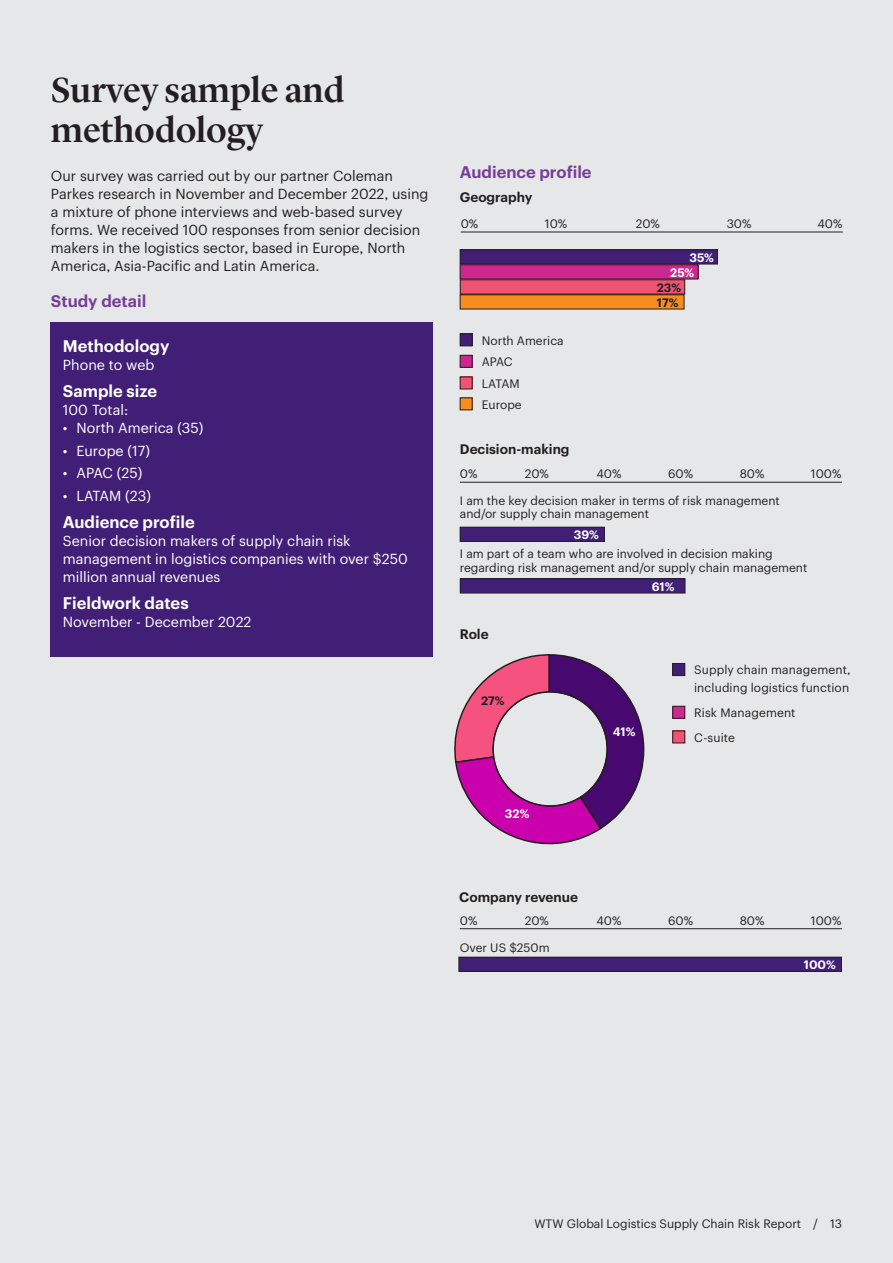
<style>
.page{position:relative;width:893px;height:1263px;background:#e6e7e8}
.page>*{position:absolute;margin:0;border:0;box-sizing:border-box;transform-origin:0 0}
.t1{font:500 36px/40.5px "Lyon Display";letter-spacing:-.005em;color:#231f20}
.t2{font:600 16.5px "Graphik";color:#fff}
.t3{font:600 16.5px "Graphik";color:#763d97}
.t4{font:14.25px/18px "Graphik";color:#231f20}
.t5{font:14.25px/18px "Graphik";color:#fff}
.t6{font:600 13.5px "Graphik";color:#231f20}
.t7{font:12px/21.3px "Graphik";color:#231f20}
.t8{font:600 12px "Graphik";color:#fff}
.t9{font:600 12px "Graphik";color:#231f20}
</style>
<div class="page">
<svg style="left:454px;top:654px;width:191px;height:191px"></svg>
<div style="left:493px;top:692px;width:114px;height:114px;background:#e6e7e8;border-radius:50%"></div>
<div style="left:51px;top:322px;width:382px;height:335px;background:#421f77"></div>
<div style="left:460px;top:527px;width:144px;height:14px;background:#421f77"></div>
<div style="left:460px;top:527px;width:145px;height:15px;border:1px solid #231f20"></div>
<div style="left:459px;top:957px;width:382px;height:14px;background:#421f77"></div>
<div style="left:458px;top:957px;width:384px;height:15px;border:1px solid #231f20"></div>
<div style="left:460px;top:579px;width:225px;height:14px;background:#421f77"></div>
<div style="left:460px;top:578px;width:225px;height:15px;border:1px solid #231f20"></div>
<div style="left:460px;top:250px;width:257px;height:14px;background:#421f77"></div>
<div style="left:460px;top:249px;width:258px;height:15px;border:1px solid #231f20"></div>
<div style="left:460px;top:295px;width:224px;height:14px;background:#f78d1e"></div>
<div style="left:460px;top:294px;width:224px;height:15px;border:1px solid #231f20"></div>
<div style="left:460px;top:265px;width:238px;height:14px;background:#cd2890"></div>
<div style="left:460px;top:264px;width:239px;height:15px;border:1px solid #231f20"></div>
<div style="left:460px;top:280px;width:225px;height:14px;background:#f05373"></div>
<hr style="left:460px;top:482px;width:382px;height:1px;background:#231f20">
<hr style="left:460px;top:928px;width:382px;height:1px;background:#231f20">
<hr style="left:461px;top:232px;width:382px;height:1px;background:#231f20">
<div style="left:673px;top:663px;width:12px;height:13px;background:#421f77"></div>
<div style="left:672px;top:663px;width:13px;height:13px;border:1px solid #231f20"></div>
<div style="left:673px;top:706px;width:12px;height:12px;background:#cd2890"></div>
<div style="left:672px;top:706px;width:13px;height:13px;border:1px solid #231f20"></div>
<div style="left:673px;top:731px;width:12px;height:12px;background:#f05373"></div>
<div style="left:672px;top:730px;width:13px;height:13px;border:1px solid #231f20"></div>
<div style="left:460px;top:334px;width:12px;height:12px;background:#421f77"></div>
<div style="left:460px;top:333px;width:13px;height:13px;border:1px solid #231f20"></div>
<div style="left:460px;top:398px;width:12px;height:12px;background:#f78d1e"></div>
<div style="left:460px;top:355px;width:12px;height:12px;background:#cd2890"></div>
<div style="left:460px;top:355px;width:13px;height:13px;border:1px solid #231f20"></div>
<div style="left:460px;top:377px;width:12px;height:12px;background:#f05373"></div>
<h1 class="t1" style="left:51px;top:67px;width:295px">Survey sample and methodology</h1>
<p class="t4" style="left:51px;top:166px;width:379px">Our survey was carried out by our partner Coleman Parkes research in November and December 2022, using a mixture of phone interviews and web-based survey forms. We received 100 responses from senior decision makers in the logistics sector, based in Europe, North America, Asia-Pacific and Latin America.</p>
<h2 class="t3" style="left:51px;top:289px;width:97px">Study detail</h2>
<h2 class="t2" style="left:63px;top:334px;width:108px">Methodology</h2>
<p class="t5" style="left:63px;top:355px;width:93px">Phone to web</p>
<h2 class="t2" style="left:63px;top:379px;width:96px">Sample size</h2>
<p class="t5" style="left:63px;top:400px;width:67px">100 Total:</p>
<p class="t5" style="left:63px;top:418px;width:142px">• North America (35)</p>
<p class="t5" style="left:63px;top:440px;width:89px">• Europe (17)</p>
<p class="t5" style="left:63px;top:463px;width:81px">• APAC (25)</p>
<p class="t5" style="left:63px;top:485px;width:90px">• LATAM (23)</p>
<h2 class="t2" style="left:63px;top:509px;width:133px">Audience profile</h2>
<p class="t5" style="left:63px;top:530px;width:346px">Senior decision makers of supply chain risk management in logistics companies with over $250 million annual revenues</p>
<h2 class="t2" style="left:63px;top:590px;width:127px">Fieldwork dates</h2>
<p class="t5" style="left:63px;top:611px;width:190px">November - December 2022</p>
<h2 class="t3" style="left:460px;top:160px;width:133px">Audience profile</h2>
<p class="t6" style="left:460px;top:187px;width:74px">Geography</p>
<p class="t7" style="left:461px;top:212px;width:19px">0%</p>
<p class="t7" style="left:545px;top:212px;width:24px">10%</p>
<p class="t7" style="left:482px;top:329px;width:83px">North America<br>APAC<br>LATAM<br>Europe</p>
<p class="t6" style="left:460px;top:439px;width:111px">Decision-making</p>
<p class="t7" style="left:460px;top:462px;width:19px">0%</p>
<p class="t7" style="left:525px;top:462px;width:26px">20%</p>
<p class="t7" style="left:596px;top:462px;width:26px">40%</p>
<p class="t7" style="left:636px;top:212px;width:26px">20%</p>
<p class="t8" style="left:690px;top:248px;width:26px">35%</p>
<p class="t8" style="left:670px;top:263px;width:25px">25%</p>
<p class="t9" style="left:657px;top:278px;width:26px">23%</p>
<p class="t9" style="left:657px;top:293px;width:23px">17%</p>
<p class="t7" style="left:727px;top:212px;width:26px">30%</p>
<p class="t7" style="left:668px;top:462px;width:26px">60%</p>
<p class="t7" style="left:740px;top:462px;width:26px">80%</p>
<p class="t7" style="left:460px;top:493px;width:321px;line-height:13.2px">I am the key decision maker in terms of risk management and/or supply chain management</p>
<p class="t8" style="left:574px;top:526px;width:27px">39%</p>
<p class="t7" style="left:817px;top:212px;width:26px">40%</p>
<p class="t7" style="left:811px;top:462px;width:32px">100%</p>
<p class="t7" style="left:460px;top:546px;width:349px;line-height:13.2px">I am part of a team who are involved in decision making regarding risk management and/or supply chain management</p>
<p class="t6" style="left:460px;top:623px;width:30px">Role</p>
<p class="t9" style="left:481px;top:692px;width:25px">27%</p>
<p class="t8" style="left:505px;top:805px;width:26px">32%</p>
<p class="t8" style="left:652px;top:577px;width:24px">61%</p>
<p class="t8" style="left:613px;top:723px;width:24px">41%</p>
<p class="t7" style="left:694px;top:660px;width:158px;line-height:18px">Supply chain management, including logistics function</p>
<p class="t7" style="left:694px;top:699px;width:103px;line-height:24.8px">Risk Management<br>C-suite</p>
<p class="t6" style="left:459px;top:886px;width:120px">Company revenue</p>
<p class="t7" style="left:460px;top:908px;width:19px">0%</p>
<p class="t7" style="left:525px;top:908px;width:26px">20%</p>
<p class="t7" style="left:460px;top:936px;width:91px">Over US $250m</p>
<p class="t7" style="left:596px;top:908px;width:26px">40%</p>
<p class="t7" style="left:668px;top:908px;width:26px">60%</p>
<p class="t7" style="left:740px;top:908px;width:26px">80%</p>
<p class="t7" style="left:811px;top:908px;width:32px">100%</p>
<p class="t8" style="left:804px;top:955px;width:33px">100%</p>
<p class="t7" style="left:534px;top:1212px;width:309px">WTW Global Logistics Supply Chain Risk Report / 13</p>
</div>
